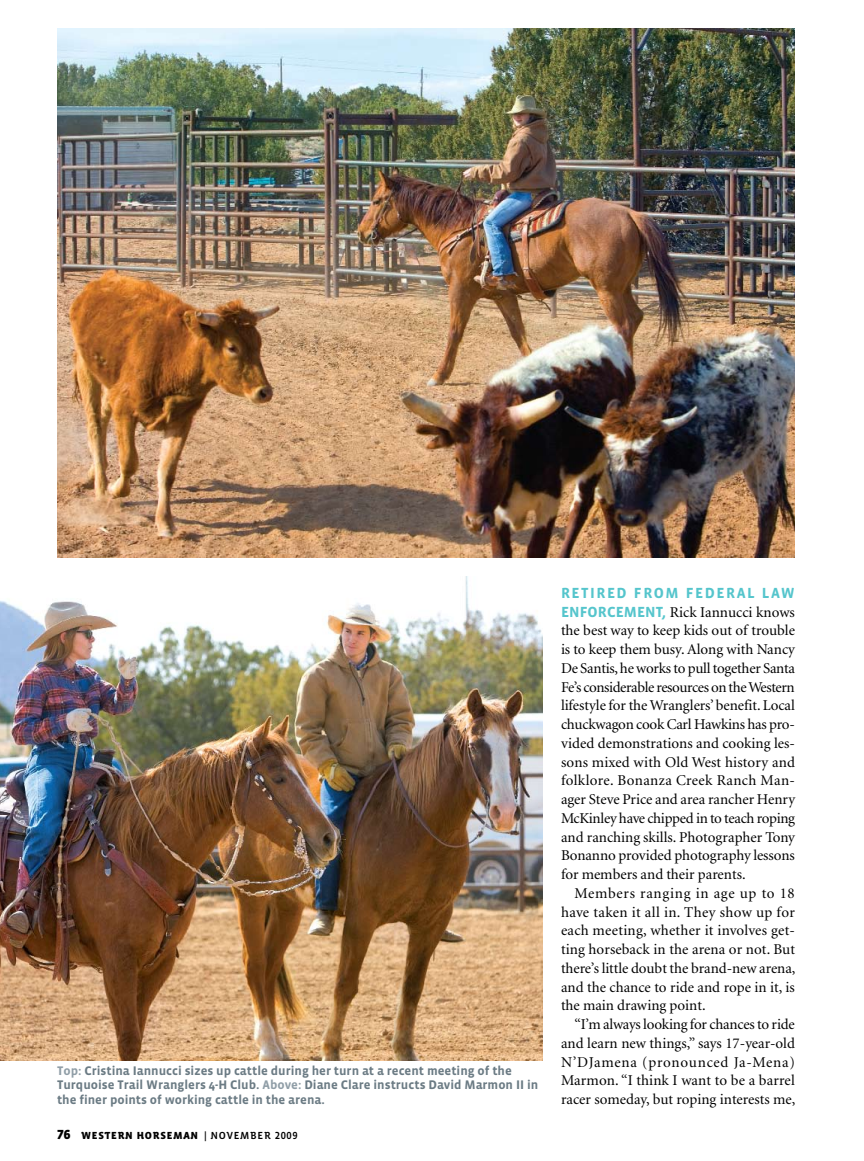
<style>
.page{position:relative;width:864px;height:1161px;background:#fff}
.page>*{position:absolute;margin:0;border:0;box-sizing:border-box;transform-origin:0 0}
.t1{font:15px/18.8px "Minion";color:#000;text-align:justify}
.t2{font:700 15px "Vista Sans";letter-spacing:.1em;color:#55c5cc}
.t3{font:700 12.75px/14.2px "Vista Sans";color:#6b7b84}
.t4{font:900 10.5px "Vista Sans Alt";letter-spacing:.07em;color:#000}
.s1{color:#909ea7}
.s2{font-size:13.5px}
.s3{font-family:"Vista Sans Alt Med";font-weight:400}
.s4{font-family:"Vista Sans";font-weight:700;color:#55c5cc}
</style>
<div class="page">
<img style="left:0;top:576px;width:543px;height:484px">
<img style="left:57px;top:29px;width:738px;height:529px">
<p class="t3" style="left:57px;top:1064px;width:483px"><span class="s1">Top:</span> Cristina Iannucci sizes up cattle during her turn at a recent meeting of the<br>Turquoise Trail Wranglers 4-H Club. <span class="s1">Above:</span> Diane Clare instructs David Marmon II in the finer points of working cattle in the arena.</p>
<p class="t4" style="left:57px;top:1130px;width:242px"><span class="s2">76</span> WESTERN HORSEMAN <span class="s3">| NOVEMBER 2009</span></p>
<p class="t2" style="left:561px;top:585px;width:106px">Retired from</p>
<p class="t2" style="left:686px;top:585px;width:111px">federal law</p>
<p class="t1" style="left:561px;top:603px;width:236px"><span class="s4">enforcement,</span> Rick Iannucci knows the best way to keep kids out of trouble is to keep them busy. Along with Nancy De Santis, he works to pull together Santa Fe’s considerable resources on the Western lifestyle for the Wranglers’ benefit. Local chuckwagon cook Carl Hawkins has pro&shy;vided demonstrations and cooking les&shy;sons mixed with Old West history and folklore. Bonanza Creek Ranch Man&shy;ager Steve Price and area rancher Henry McKinley have chipped in to teach roping and ranching skills. Photographer Tony Bonanno provided photography lessons for members and their parents.</p>
<p class="t1" style="left:561px;top:884px;width:236px;text-indent:14px">Members ranging in age up to 18 have taken it all in. They show up for each meeting, whether it involves get&shy;ting horseback in the arena or not. But there’s little doubt the brand-new arena, and the chance to ride and rope in it, is the main drawing point.</p>
<p class="t1" style="left:561px;top:1015px;width:236px;text-indent:14px">“I’m always looking for chances to ride and learn new things,” says 17-year-old N’DJamena (pronounced Ja-Mena)<br>Marmon. “I think I want to be a barrel racer someday, but roping interests me,</p>
</div>
